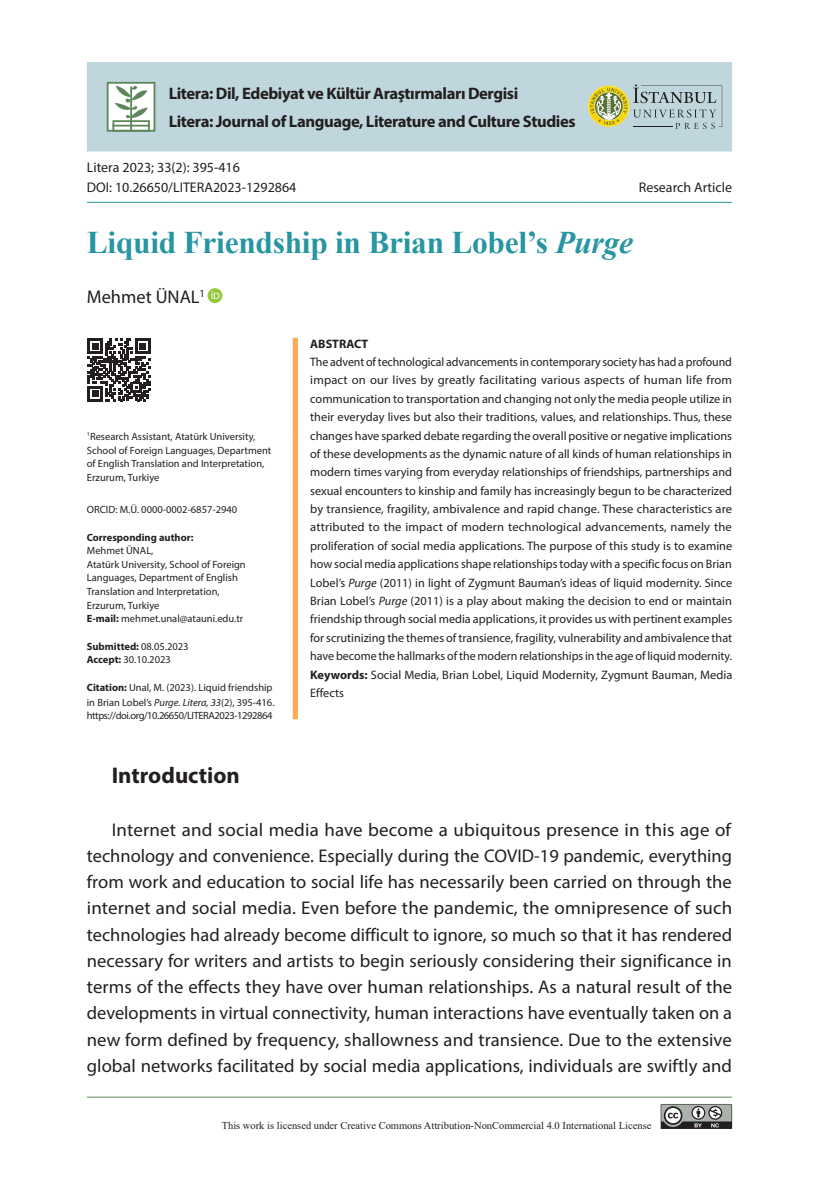
<style>
.page{position:relative;width:819px;height:1191px;background:#fff}
.page>*{position:absolute;margin:0;border:0;box-sizing:border-box;transform-origin:0 0}
.Ana_baslik_ENG{font:700 31.5px "Times New Roman";letter-spacing:-.01em;color:#2896a2}
.Baslik{font:700 22.75px "Myriad Pro";color:#231f20}
.Metin{font:18.38px/26.2px "Myriad Pro";color:#231f20;text-align:justify}
.Yazarlar{font:18.38px "Myriad Pro";color:#231f20}
.t1{font:700 16.62px "Myriad Pro";letter-spacing:-.025em;color:#231f20}
.t2{font:14px "Myriad Pro";color:#231f20}
.Öz{font:12.25px/18.4px "Myriad Pro";color:#231f20;text-align:justify}
.t3{font:700 12.25px "Myriad Pro";color:#231f20}
.t4{font:10.5px/13.7px "Myriad Pro";color:#231f20}
.t5{font:10.5px "Times New Roman";color:#231f20}
.t6{font:10.5px "Myriad Pro";letter-spacing:-.04em;color:#231f20}
.t7{font:700 10.5px "Myriad Pro";color:#231f20}
.s1{font-style:italic}
.s2{font-weight:700}
.s3{font-weight:400}
</style>
<div class="page">
<div style="left:87px;top:62px;width:645px;height:89px;background:#bfd7dc"></div>
<hr style="left:87px;top:202px;width:82px;height:1px;background:#2896a2">
<hr style="left:169px;top:202px;width:126px;height:1px;background:#2896a2">
<hr style="left:295px;top:202px;width:221px;height:1px;background:#2896a2">
<hr style="left:516px;top:202px;width:67px;height:1px;background:#2896a2">
<hr style="left:583px;top:202px;width:149px;height:1px;background:#2896a2">
<div style="left:293px;top:338px;width:5px;height:94px;background:#faac5a"></div>
<div style="left:293px;top:432px;width:5px;height:287px;background:#faac5a"></div>
<div style="left:107px;top:82px;width:48px;height:50px;background:#fff;border:2px solid #5d875a"></div>
<div style="left:112px;top:120px;width:38px;height:12px;border:2px solid #5d875a"></div>
<hr style="left:112px;top:125px;width:37px;height:2px;background:#5d875a">
<svg style="left:115px;top:86px;width:33px;height:32px"></svg>
<hr style="left:130px;top:86px;width:2px;height:46px;background:#5d875a">
<svg style="left:588px;top:84px;width:134px;height:45px;background:#b2c0ab"></svg>
<svg style="left:207px;top:288px;width:15px;height:15px"></svg>
<svg style="left:211px;top:291px;width:8px;height:8px"></svg>
<svg style="left:88px;top:339px;width:62px;height:62px"></svg>
<hr style="left:87px;top:1096px;width:645px;height:1px;background:#5d875a">
<svg style="left:660px;top:1104px;width:72px;height:25px;background:#818280"></svg>
<p class="t1" style="left:169px;top:83px;width:351px">Litera: Dil, Edebiyat ve Kültür Araştırmaları Dergisi</p>
<p class="t1" style="left:169px;top:111px;width:408px">Litera: Journal of Language, Literature and Culture Studies</p>
<p class="t2" style="left:87px;top:159px;width:155px">Litera 2023; 33(2): 395-416</p>
<p class="t2" style="left:87px;top:179px;width:211px">DOI: 10.26650/LITERA2023-1292864</p>
<p class="t2" style="left:638px;top:179px;width:95px">Research Article</p>
<p class="Ana_baslik_ENG" style="left:87px;top:220px;width:547px">Liquid Friendship in Brian Lobel’s <span class="s1">Purge</span></p>
<p class="Yazarlar" style="left:87px;top:285px;width:120px">Mehmet ÜNAL<sup>1</sup></p>
<p class="t4" style="left:87px;top:429px;width:186px"><sup>1</sup>Research Assistant, Atatürk University, School of Foreign Languages, Department of English Translation and Interpretation, Erzurum, Turkiye</p>
<p class="t4" style="left:87px;top:502px;width:152px">ORCID: M.Ü. 0000-0002-6857-2940</p>
<p class="t7" style="left:87px;top:530px;width:108px">Corresponding author:</p>
<p class="t4" style="left:87px;top:543px;width:68px">Mehmet ÜNAL,</p>
<p class="t4" style="left:87px;top:557px;width:160px">Atatürk University, School of Foreign<br>Languages, Department of English<br>Translation and Interpretation,<br>Erzurum, Turkiye</p>
<p class="t4" style="left:87px;top:612px;width:158px"><span class="s2">E-mail:</span> mehmet.unal@atauni.edu.tr</p>
<p class="t7" style="left:87px;top:639px;width:103px">Submitted: <span class="s3">08.05.2023</span></p>
<p class="t4" style="left:87px;top:653px;width:85px"><span class="s2">Accept:</span> 30.10.2023</p>
<p class="t4" style="left:87px;top:679px;width:189px;line-height:14.9px"><span class="s2">Citation:</span> Unal, M. (2023). Liquid friendship in Brian Lobel’s <span class="s1">Purge. Litera, 33</span>(2), 395-416.</p>
<p class="t6" style="left:87px;top:709px;width:187px">https://doi.org/10.26650/LITERA2023-1292864</p>
<p class="t3" style="left:310px;top:335px;width:60px">ABSTRACT</p>
<p class="Öz" style="left:310px;top:352px;width:423px">The advent of technological advancements in contemporary society has had a profound impact on our lives by greatly facilitating various aspects of human life from communication to transportation and changing not only the media people utilize in their everyday lives but also their traditions, values, and relationships. Thus, these changes have sparked debate regarding the overall positive or negative implications of these developments as the dynamic nature of all kinds of human relationships in modern times varying from everyday relationships of friendships, partnerships and sexual encounters to kinship and family has increasingly begun to be characterized by transience, fragility, ambivalence and rapid change. These characteristics are attributed to the impact of modern technological advancements, namely the proliferation of social media applications. The purpose of this study is to examine how social media applications shape relationships today with a specific focus on Brian Lobel’s <span class="s1">Purge</span> (2011) in light of Zygmunt Bauman’s ideas of liquid modernity. Since Brian Lobel’s <span class="s1">Purge</span> (2011) is a play about making the decision to end or maintain friendship through social media applications, it provides us with pertinent examples for scrutinizing the themes of transience, fragility, vulnerability and ambivalence that have become the hallmarks of the modern relationships in the age of liquid modernity.<br><span class="s2">Keywords:</span> Social Media, Brian Lobel, Liquid Modernity, Zygmunt Bauman, Media Effects</p>
<p class="Baslik" style="left:112px;top:760px;width:130px">Introduction</p>
<p class="Metin" style="left:87px;top:816px;width:647px;text-indent:25px">Internet and social media have become a ubiquitous presence in this age of technology and convenience. Especially during the COVID-19 pandemic, everything from work and education to social life has necessarily been carried on through the internet and social media. Even before the pandemic, the omnipresence of such technologies had already become difficult to ignore, so much so that it has rendered necessary for writers and artists to begin seriously considering their significance in terms of the effects they have over human relationships. As a natural result of the developments in virtual connectivity, human interactions have eventually taken on a new form defined by frequency, shallowness and transience. Due to the extensive global networks facilitated by social media applications, individuals are swiftly and</p>
<p class="t5" style="left:222px;top:1118px;width:431px">This work is licensed under Creative Commons Attribution-NonCommercial 4.0 International License</p>
</div>
